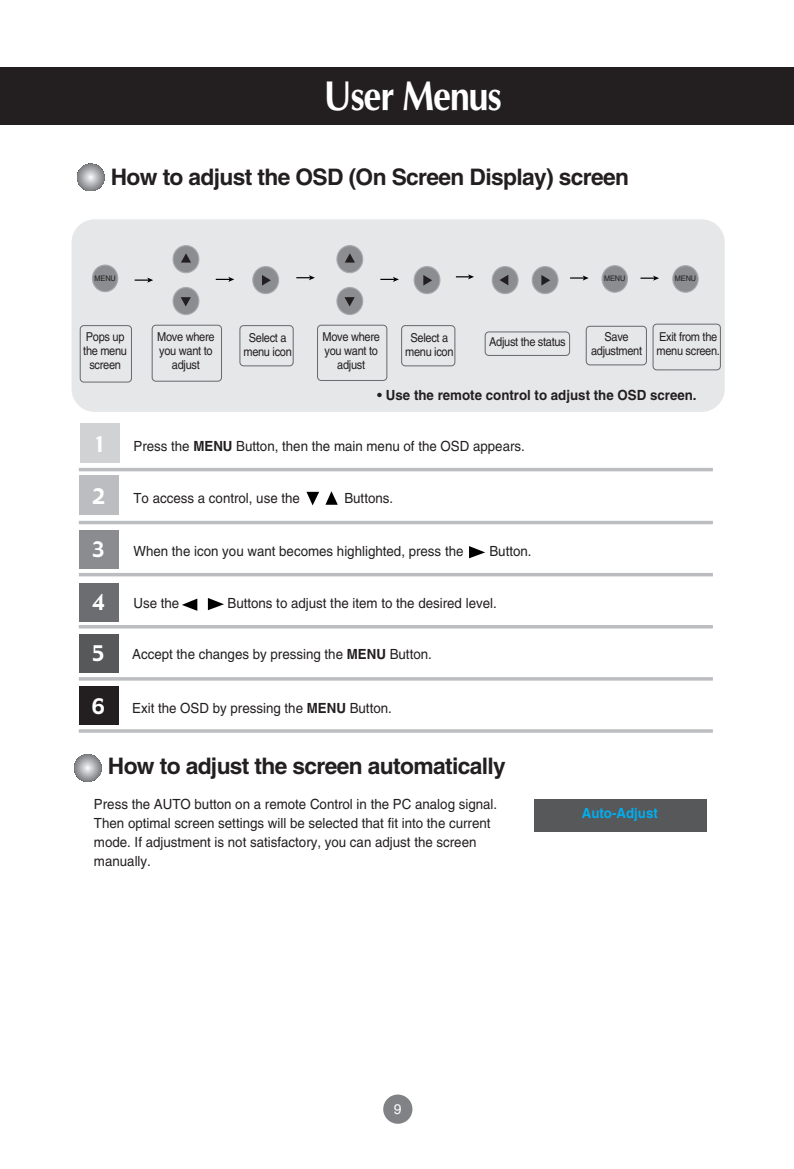
<style>
.page{position:relative;width:794px;height:1169px;background:#fff}
.page>*{position:absolute;margin:0;border:0;box-sizing:border-box;transform-origin:0 0}
.t1{font:700 42px "Optima";letter-spacing:-.03em;color:#fff;scale:.85 1}
.t2{font:700 22.75px "Helvetica";letter-spacing:-.03em;color:#231f20}
.t3{font:21px "Gadget";color:#fff}
.t4{font:14px/19.2px "Helvetica";color:#231f20;scale:.95 1}
.t5{font:700 14px "Helvetica";color:#231f20;scale:.95 1}
.t6{font:700 14px "Helvetica";color:#00aeef;scale:.95 1}
.t7{font:14px "Helvetica";color:#fff}
.t8{font:12.25px/14px "Helvetica";letter-spacing:-.03em;color:#231f20;text-align:center;scale:.9 1}
.t9{font:7.7px "Helvetica";color:#231f20;scale:.95 1}
.s1{font-weight:400}
.s2{font-weight:700}
</style>
<div class="page">
<div style="left:383px;top:1094px;width:29px;height:29px;background:#808285;border-radius:50%"></div>
<div style="left:71px;top:219px;width:653px;height:193px;background:#e6e7e9;border-radius:23px"></div>
<svg style="left:77px;top:164px;width:27px;height:27px"></svg>
<svg style="left:134px;top:277px;width:19px;height:6px"></svg>
<svg style="left:215px;top:277px;width:19px;height:5px"></svg>
<svg style="left:455px;top:274px;width:18px;height:5px"></svg>
<svg style="left:570px;top:275px;width:18px;height:5px"></svg>
<svg style="left:640px;top:275px;width:18px;height:6px"></svg>
<svg style="left:296px;top:275px;width:19px;height:5px"></svg>
<svg style="left:380px;top:277px;width:18px;height:5px"></svg>
<div style="left:172px;top:245px;width:27px;height:28px;background:#8b8d90;border:1px solid #a8a9ad;border-radius:50%"></div>
<div style="left:92px;top:264px;width:26px;height:28px;background:#8b8d90;border:1px solid #a8a9ad;border-radius:50%"></div>
<div style="left:172px;top:287px;width:27px;height:28px;background:#8b8d90;border:1px solid #a8a9ad;border-radius:50%"></div>
<div style="left:671px;top:265px;width:27px;height:28px;background:#8b8d90;border:1px solid #a8a9ad;border-radius:50%"></div>
<div style="left:601px;top:265px;width:26px;height:28px;background:#8b8d90;border:1px solid #a8a9ad;border-radius:50%"></div>
<svg style="left:181px;top:253px;width:10px;height:9px"></svg>
<svg style="left:180px;top:297px;width:11px;height:9px"></svg>
<div style="left:336px;top:245px;width:27px;height:28px;background:#8b8d90;border:1px solid #a8a9ad;border-radius:50%"></div>
<div style="left:336px;top:287px;width:27px;height:28px;background:#8b8d90;border:1px solid #a8a9ad;border-radius:50%"></div>
<svg style="left:345px;top:253px;width:10px;height:9px"></svg>
<svg style="left:344px;top:297px;width:10px;height:9px"></svg>
<div style="left:491px;top:266px;width:27px;height:28px;background:#8b8d90;border:1px solid #a8a9ad;border-radius:50%"></div>
<div style="left:531px;top:266px;width:27px;height:28px;background:#8b8d90;border:1px solid #a8a9ad;border-radius:50%"></div>
<svg style="left:500px;top:275px;width:8px;height:10px"></svg>
<svg style="left:541px;top:275px;width:9px;height:10px"></svg>
<div style="left:252px;top:266px;width:27px;height:28px;background:#8b8d90;border:1px solid #a8a9ad;border-radius:50%"></div>
<svg style="left:262px;top:275px;width:9px;height:10px"></svg>
<div style="left:413px;top:266px;width:27px;height:28px;background:#8b8d90;border:1px solid #a8a9ad;border-radius:50%"></div>
<svg style="left:423px;top:275px;width:9px;height:10px"></svg>
<svg style="left:74px;top:754px;width:27px;height:27px"></svg>
<svg style="left:306px;top:492px;width:13px;height:13px"></svg>
<svg style="left:325px;top:491px;width:12px;height:13px"></svg>
<svg style="left:182px;top:598px;width:15px;height:12px"></svg>
<svg style="left:208px;top:598px;width:16px;height:12px"></svg>
<div style="left:80px;top:423px;width:40px;height:40px;background:#d1d2d4"></div>
<div style="left:79px;top:475px;width:39px;height:40px;background:#bcbdc0"></div>
<div style="left:79px;top:530px;width:39px;height:38px;background:#8a8c8f"></div>
<div style="left:79px;top:583px;width:39px;height:38px;background:#6c6d70"></div>
<div style="left:79px;top:634px;width:39px;height:38px;background:#57585a"></div>
<div style="left:79px;top:686px;width:39px;height:38px;background:#231f20"></div>
<hr style="left:79px;top:468px;width:633px;height:3px;background:#bcbdc0">
<svg style="left:79px;top:520px;width:633px;height:4px;fill:#bcbdc0"></svg>
<hr style="left:79px;top:573px;width:633px;height:3px;background:#bcbdc0">
<hr style="left:79px;top:625px;width:633px;height:3px;background:#bcbdc0">
<hr style="left:79px;top:677px;width:633px;height:3px;background:#bcbdc0">
<hr style="left:79px;top:729px;width:633px;height:3px;background:#bcbdc0">
<svg style="left:80px;top:325px;width:52px;height:57px"></svg>
<svg style="left:151px;top:324px;width:71px;height:58px"></svg>
<svg style="left:401px;top:325px;width:54px;height:41px"></svg>
<svg style="left:484px;top:331px;width:85px;height:25px"></svg>
<svg style="left:585px;top:326px;width:61px;height:39px"></svg>
<svg style="left:652px;top:323px;width:68px;height:47px"></svg>
<svg style="left:317px;top:324px;width:70px;height:57px"></svg>
<svg style="left:239px;top:325px;width:54px;height:41px"></svg>
<div style="left:0;top:67px;width:793px;height:58px;background:#231f20"></div>
<svg style="left:469px;top:546px;width:16px;height:12px"></svg>
<div style="left:534px;top:799px;width:172px;height:32px;background:#57585a"></div>
<h1 class="t1" style="left:324px;top:78px;width:210px">User Menus</h1>
<h2 class="t2" style="left:111px;top:168px;width:519px">How to adjust the OSD (On Screen Display) screen</h2>
<p class="t9" style="left:94px;top:275px;width:24px">MENU</p>
<p class="t9" style="left:603px;top:276px;width:24px">MENU</p>
<p class="t9" style="left:674px;top:276px;width:24px">MENU</p>
<p class="t8" style="left:243px;top:331px;width:55px">Select a menu icon</p>
<p class="t8" style="left:489px;top:336px;width:87px">Adjust the status</p>
<p class="t8" style="left:590px;top:331px;width:58px">Save adjustment</p>
<p class="t8" style="left:656px;top:331px;width:72px;text-align:left">Exit from the menu screen.</p>
<p class="t8" style="left:83px;top:331px;width:50px">Pops up the menu screen</p>
<p class="t8" style="left:157px;top:331px;width:65px">Move where you want to adjust</p>
<p class="t8" style="left:322px;top:331px;width:65px">Move where you want to adjust</p>
<p class="t8" style="left:405px;top:331px;width:55px">Select a menu icon</p>
<h3 class="t3" style="left:93px;top:436px;width:15px">1</h3>
<h3 class="t3" style="left:92px;top:488px;width:15px">2</h3>
<h3 class="t3" style="left:92px;top:541px;width:15px">3</h3>
<h3 class="t3" style="left:92px;top:594px;width:15px">4</h3>
<h3 class="t3" style="left:92px;top:645px;width:15px">5</h3>
<h3 class="t3" style="left:92px;top:697px;width:15px">6</h3>
<p class="t5" style="left:377px;top:390px;width:337px"><span class="s1">•</span> Use the remote control to adjust the OSD screen.</p>
<p class="t4" style="left:133px;top:438px;width:413px">Press the <span class="s2">MENU</span> Button, then the main menu of the OSD appears.</p>
<p class="t4" style="left:133px;top:490px;width:177px">To access a control, use the</p>
<p class="t4" style="left:344px;top:490px;width:53px">Buttons.</p>
<p class="t4" style="left:133px;top:543px;width:348px">When the icon you want becomes highlighted, press the</p>
<p class="t4" style="left:489px;top:543px;width:46px">Button.</p>
<p class="t4" style="left:133px;top:595px;width:50px">Use the</p>
<p class="t4" style="left:227px;top:595px;width:285px">Buttons to adjust the item to the desired level.</p>
<p class="t4" style="left:132px;top:645px;width:317px">Accept the changes by pressing the <span class="s2">MENU</span> Button.</p>
<p class="t4" style="left:132px;top:699px;width:275px">Exit the OSD by pressing the <span class="s2">MENU</span> Button.</p>
<h2 class="t2" style="left:108px;top:758px;width:399px">How to adjust the screen automatically</h2>
<p class="t4" style="left:94px;top:795px;width:425px">Press the AUTO button on a remote Control in the PC analog signal.<br>Then optimal screen settings will be selected that fit into the current mode. If adjustment is not satisfactory, you can adjust the screen manually.</p>
<p class="t6" style="left:581px;top:807px;width:82px">Auto-Adjust</p>
<p class="t7" style="left:393px;top:1103px;width:9px">9</p>
</div>
